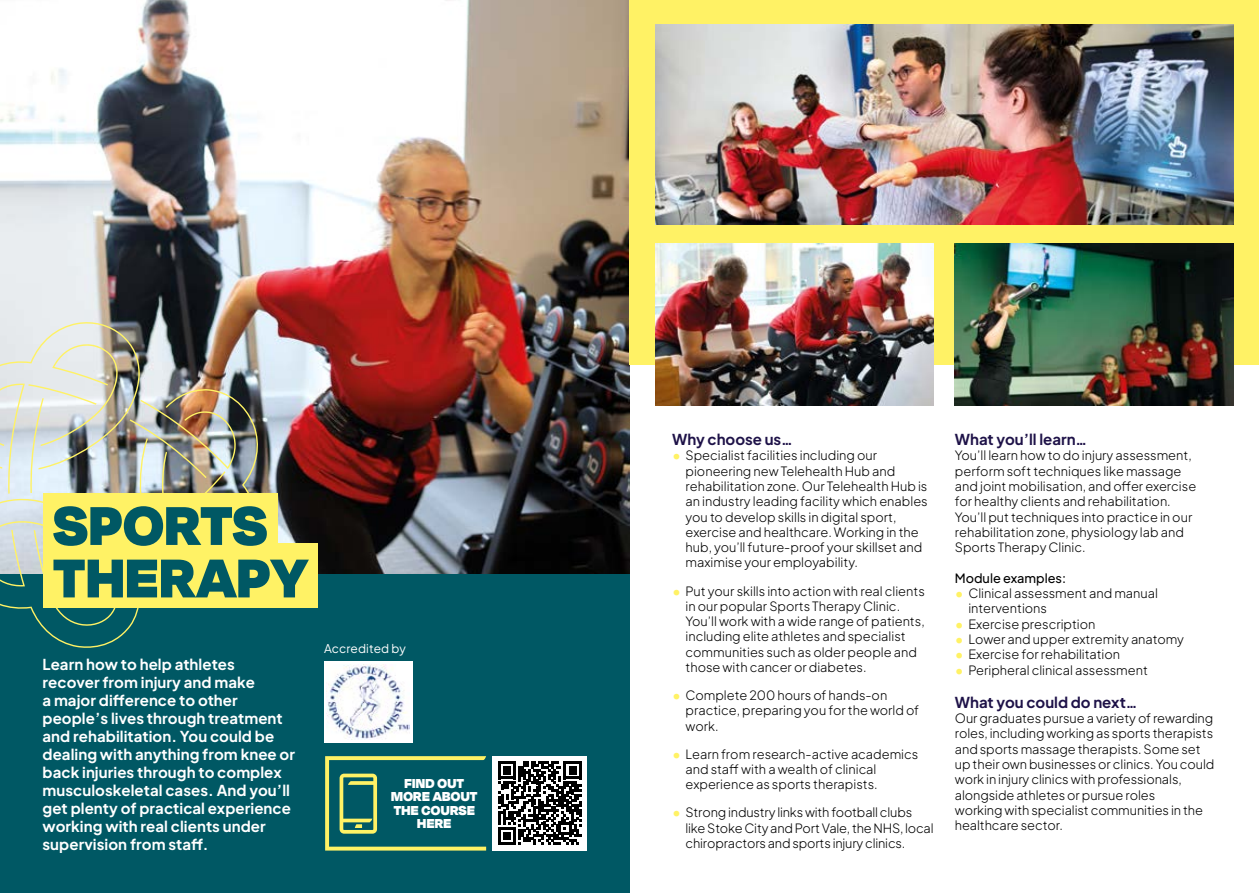
<style>
.page{position:relative;width:1259px;height:893px;background:#fff}
.page>*{position:absolute;margin:0;border:0;box-sizing:border-box;transform-origin:0 0}
.t1{font:900 63px/52.5px "Degular Display";letter-spacing:.02em;color:#005864}
.t2{font:700 15px/18px "Plus Jakarta Sans";letter-spacing:.005em;color:#fff}
.t3{font:700 15px "Plus Jakarta Sans";color:#1e1248}
.t4{font:900 15px/13.5px "Degular Display";letter-spacing:.02em;color:#fff;text-align:center}
.t5{font:300 12.75px/15.3px "Plus Jakarta Sans";color:#000}
.t6{font:500 12.75px "Plus Jakarta Sans";color:#000}
.t7{font:12px "Plus Jakarta Sans";letter-spacing:.01em;color:#fff}
.s1{font-weight:800;color:#fff265}
</style>
<div class="page">
<img style="left:0;top:0;width:629px;height:575px">
<div style="left:0;top:575px;width:629px;height:318px;background:#005864"></div>
<img style="left:0;top:320px;width:262px;height:328px">
<svg style="left:325px;top:756px;width:161px;height:95px"></svg>
<div style="left:492px;top:756px;width:95px;height:94px;background:#fff"></div>
<svg style="left:498px;top:761px;width:83px;height:83px"></svg>
<div style="left:629px;top:0;width:630px;height:365px;background:#fff265"></div>
<img style="left:655px;top:25px;width:578px;height:199px">
<img style="left:655px;top:244px;width:278px;height:161px">
<img style="left:955px;top:244px;width:278px;height:161px">
<div style="left:43px;top:493px;width:234px;height:65px;background:#fff265"></div>
<div style="left:43px;top:544px;width:275px;height:64px;background:#fff265"></div>
<div style="left:324px;top:662px;width:88px;height:81px;background:#fff"></div>
<img style="left:327px;top:664px;width:82px;height:76px">
<h1 class="t1" style="left:53px;top:496px;width:256px">SPORTS<br>THERAPY</h1>
<p class="t2" style="left:43px;top:654px;width:254px">Learn how to help athletes recover from injury and make<br>a major difference to other people’s lives through treatment and rehabilitation. You could be dealing with anything from knee or back injuries through to complex musculoskeletal cases. And you’ll get plenty of practical experience working with real clients under supervision from staff.</p>
<p class="t7" style="left:324px;top:639px;width:83px">Accredited by</p>
<p class="t4" style="left:391px;top:775px;width:88px">FIND OUT<br>MORE ABOUT<br>THE COURSE<br>HERE</p>
<p class="t3" style="left:672px;top:426px;width:122px">Why choose us…</p>
<p class="t5" style="left:685px;top:447px;width:244px;text-indent:-14px"><span class="s1">•</span> Specialist facilities including our pioneering new Telehealth Hub and rehabilitation zone. Our Telehealth Hub is an industry leading facility which enables you to develop skills in digital sport, exercise and healthcare. Working in the hub, you’ll future-proof your skillset and maximise your employability.</p>
<p class="t5" style="left:685px;top:582px;width:241px;text-indent:-14px"><span class="s1">•</span> Put your skills into action with real clients in our popular Sports Therapy Clinic.<br>You’ll work with a wide range of patients, including elite athletes and specialist communities such as older people and those with cancer or diabetes.</p>
<p class="t5" style="left:685px;top:686px;width:235px;text-indent:-14px"><span class="s1">•</span> Complete 200 hours of hands-on practice, preparing you for the world of work.</p>
<p class="t5" style="left:685px;top:745px;width:234px;text-indent:-14px"><span class="s1">•</span> Learn from research-active academics and staff with a wealth of clinical experience as sports therapists.</p>
<p class="t5" style="left:685px;top:804px;width:250px;text-indent:-14px"><span class="s1">•</span> Strong industry links with football clubs like Stoke City and Port Vale, the NHS, local chiropractors and sports injury clinics.</p>
<p class="t3" style="left:955px;top:426px;width:134px">What you’ll learn…</p>
<p class="t5" style="left:955px;top:447px;width:243px">You’ll learn how to do injury assessment, perform soft techniques like massage and joint mobilisation, and offer exercise for healthy clients and rehabilitation.<br>You’ll put techniques into practice in our rehabilitation zone, physiology lab and Sports Therapy Clinic.</p>
<p class="t6" style="left:955px;top:567px;width:113px">Module examples:</p>
<p class="t5" style="left:968px;top:584px;width:191px;text-indent:-14px"><span class="s1">•</span> Clinical assessment and manual interventions</p>
<p class="t5" style="left:955px;top:615px;width:142px"><span class="s1">•</span> Exercise prescription</p>
<p class="t5" style="left:955px;top:630px;width:231px"><span class="s1">•</span> Lower and upper extremity anatomy</p>
<p class="t5" style="left:955px;top:646px;width:167px"><span class="s1">•</span> Exercise for rehabilitation</p>
<p class="t5" style="left:955px;top:661px;width:195px"><span class="s1">•</span> Peripheral clinical assessment</p>
<p class="t3" style="left:955px;top:689px;width:184px">What you could do next…</p>
<p class="t5" style="left:955px;top:709px;width:261px">Our graduates pursue a variety of rewarding roles, including working as sports therapists and sports massage therapists. Some set up their own businesses or clinics. You could work in injury clinics with professionals, alongside athletes or pursue roles<br>working with specialist communities in the healthcare sector.</p>
</div>
